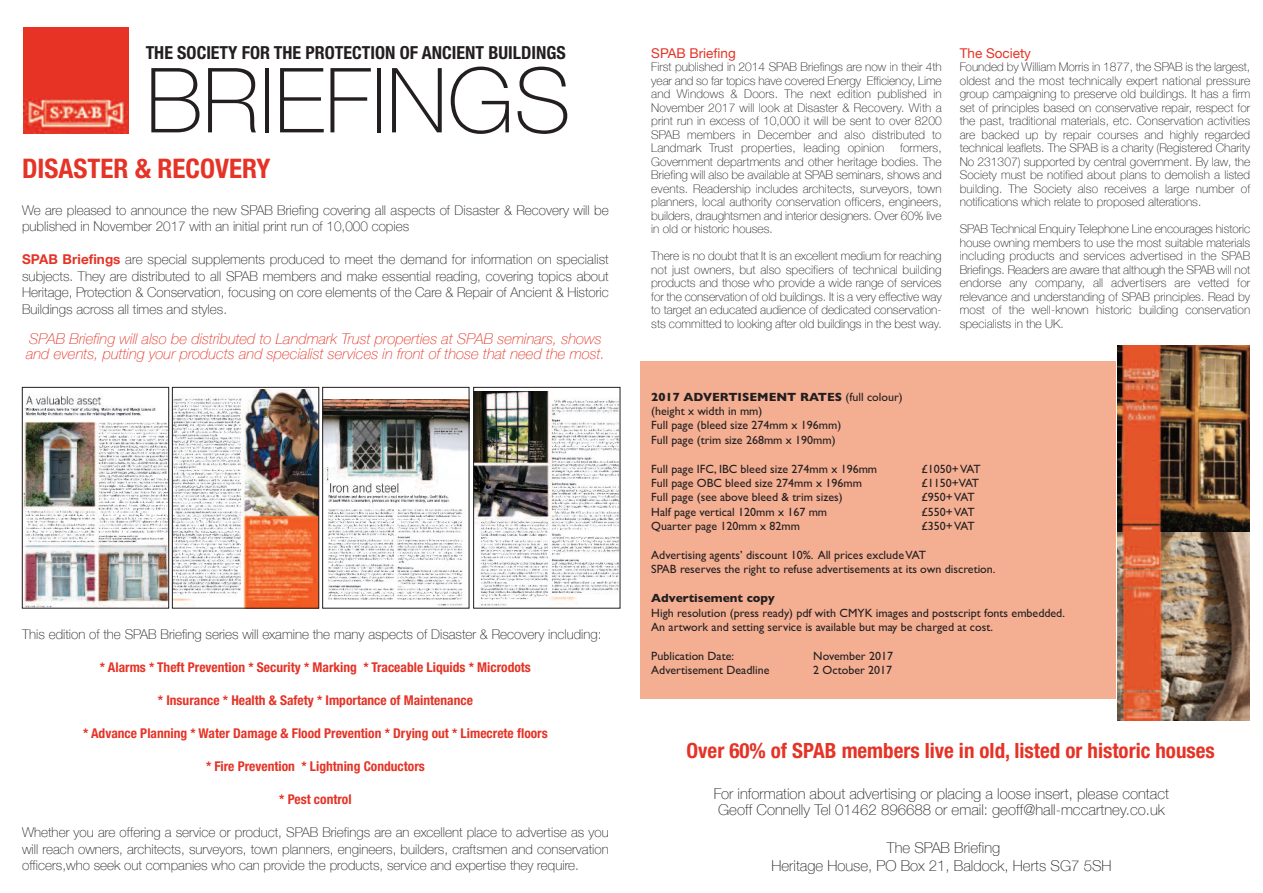
<style>
.page{position:relative;width:1263px;height:893px;background:#fff}
.page>*{position:absolute;margin:0;border:0;box-sizing:border-box;transform-origin:0 0}
.t1{font:100 90px "Helvetica Neue";color:#231f20}
.t2{font:700 condensed 27px "Helvetica Neue";color:#e53326}
.t3{font:700 condensed 21px "Helvetica Neue";color:#e53326}
.t4{font:700 condensed 18px "Helvetica Neue";color:#231f20}
.t5{font:100 15px/16.5px "Helvetica Neue";color:#231f20}
.t6{font:italic 100 15px/15px "Helvetica Neue";color:#e53326}
.t7{font:100 13.5px/16.5px "Helvetica Neue";color:#231f20;text-align:justify}
.t8{font:700 condensed 13.5px "Helvetica Neue";color:#e53326}
.t9{font:13.5px "Helvetica Neue";color:#e53326}
.t10{font:100 12px/13.5px "Helvetica Neue";color:#231f20;text-align:justify}
.t11{font:12px/14.4px "Gill Sans";color:#231f20}
.t12{font:700 12px "Gill Sans";color:#231f20}
.s1{font-weight:700;color:#e53326}
.s2{font-weight:700}
</style>
<div class="page">
<div style="left:640px;top:361px;width:524px;height:338px;background:#f4af93"></div>
<img style="left:1117px;top:346px;width:132px;height:187px">
<img style="left:1117px;top:533px;width:133px;height:188px">
<img style="left:23px;top:28px;width:106px;height:105px">
<img style="left:24px;top:394px;width:143px;height:212px">
<div style="left:22px;top:387px;width:147px;height:221px;border:1px solid #231f20"></div>
<img style="left:174px;top:390px;width:143px;height:216px">
<div style="left:172px;top:387px;width:147px;height:221px;border:1px solid #231f20"></div>
<img style="left:324px;top:400px;width:143px;height:206px">
<div style="left:322px;top:387px;width:147px;height:221px;border:1px solid #231f20"></div>
<img style="left:475px;top:391px;width:143px;height:214px">
<div style="left:473px;top:387px;width:147px;height:221px;border:1px solid #231f20"></div>
<h3 class="t4" style="left:146px;top:46px;width:422px">THE SOCIETY FOR THE PROTECTION OF ANCIENT BUILDINGS</h3>
<h1 class="t1" style="left:146px;top:45px;width:427px">BRIEFINGS</h1>
<h2 class="t2" style="left:22px;top:159px;width:250px">DISASTER &amp; RECOVERY</h2>
<p class="t7" style="left:22px;top:202px;width:588px">We are pleased to announce the new SPAB Briefing covering all aspects of Disaster &amp; Recovery will be published in November 2017 with an initial print run of 10,000 copies</p>
<p class="t7" style="left:22px;top:251px;width:588px"><span class="s1">SPAB Briefings</span> are special supplements produced to meet the demand for information on specialist subjects. They are distributed to all SPAB members and make essential reading, covering topics about Heritage, Protection &amp; Conservation, focusing on core elements of the Care &amp; Repair of Ancient &amp; Historic Buildings across all times and styles.</p>
<p class="t6" style="left:26px;top:331px;width:580px">SPAB Briefing will also be distributed to Landmark Trust properties at SPAB seminars, shows and events, putting your products and specialist services in front of those that need the most.</p>
<p class="t7" style="left:22px;top:626px;width:581px">This edition of the SPAB Briefing series will examine the many aspects of Disaster &amp; Recovery including:</p>
<p class="t8" style="left:100px;top:662px;width:432px">* Alarms * Theft Prevention * Security * Marking * Traceable Liquids * Microdots</p>
<p class="t8" style="left:158px;top:695px;width:317px">* Insurance * Health &amp; Safety * Importance of Maintenance</p>
<p class="t8" style="left:83px;top:728px;width:466px">* Advance Planning * Water Damage &amp; Flood Prevention * Drying out * Limecrete floors</p>
<p class="t8" style="left:206px;top:761px;width:220px">* Fire Prevention * Lightning Conductors</p>
<p class="t8" style="left:279px;top:794px;width:74px">* Pest control</p>
<p class="t7" style="left:22px;top:824px;width:588px">Whether you are offering a service or product, SPAB Briefings are an excellent place to advertise as you will reach owners, architects, surveyors, town planners, engineers, builders, craftsmen and conservation officers,who seek out companies who can provide the products, service and expertise they require.</p>
<p class="t9" style="left:651px;top:45px;width:86px">SPAB Briefing</p>
<p class="t10" style="left:651px;top:60px;width:292px">First published in 2014 SPAB Briefings are now in their 4th year and so far topics have covered Energy Efficiency, Lime and Windows &amp; Doors. The next edition published in November 2017 will look at Disaster &amp; Recovery. With a print run in excess of 10,000 it will be sent to over 8200<br>SPAB members in December and also distributed to Landmark Trust properties, leading opinion</p>
<p class="t10" style="left:651px;top:141px;width:292px;text-indent:249px">formers, Government departments and other heritage bodies. The Briefing will also be available at SPAB seminars, shows and events. Readership includes architects, surveyors, town planners, local authority conservation officers, engineers, builders, draughtsmen and interior designers. Over 60% live in old or historic houses.</p>
<p class="t10" style="left:651px;top:249px;width:292px">There is no doubt that It is an excellent medium for reaching not just owners, but also specifiers of technical building products and those who provide a wide range of services for the conservation of old buildings. It is a very effective way to target an educated audience of dedicated conservation&shy;sts committed to looking after old buildings in the best way.</p>
<p class="t9" style="left:960px;top:45px;width:73px">The Society</p>
<p class="t10" style="left:960px;top:60px;width:292px">Founded by William Morris in 1877, the SPAB is the largest, oldest and the most technically expert national pressure group campaigning to preserve old buildings. It has a firm set of principles based on conservative repair, respect for the past, traditional materials, etc. Conservation activities are backed up by repair courses and highly regarded technical leaflets. The SPAB is a charity (Registered Charity No 231307) supported by central government. By law, the Society must be notified about plans to demolish a listed building. The Society also receives a large number of notifications which relate to proposed alterations.</p>
<p class="t10" style="left:960px;top:222px;width:292px">SPAB Technical Enquiry Telephone Line encourages historic house owning members to use the most suitable materials including products and services advertised in the SPAB Briefings. Readers are aware that although the SPAB will not endorse any company, all advertisers are vetted for relevance and understanding of SPAB principles. Read by most of the well-known historic building conservation specialists in the UK.</p>
<p class="t11" style="left:651px;top:389px;width:253px"><span class="s2">2017 ADVERTISEMENT RATES</span> (full colour) (height x width in mm)<br>Full page (bleed size 274mm x 196mm)<br>Full page (trim size 268mm x 190mm)</p>
<p class="t11" style="left:651px;top:461px;width:227px">Full page IFC, IBC bleed size 274mm x 196mm</p>
<p class="t11" style="left:921px;top:461px;width:61px">£1050+VAT</p>
<p class="t11" style="left:651px;top:476px;width:212px">Full page OBC bleed size 274mm x 196mm</p>
<p class="t11" style="left:921px;top:476px;width:59px">£1150+VAT</p>
<p class="t11" style="left:651px;top:490px;width:193px">Full page (see above bleed &amp; trim sizes)</p>
<p class="t11" style="left:921px;top:490px;width:55px">£950+VAT</p>
<p class="t11" style="left:651px;top:504px;width:177px">Half page vertical 120mm x 167 mm</p>
<p class="t11" style="left:921px;top:504px;width:55px">£550+VAT</p>
<p class="t11" style="left:651px;top:519px;width:150px">Quarter page 120mm x 82mm</p>
<p class="t11" style="left:921px;top:519px;width:55px">£350+VAT</p>
<p class="t11" style="left:651px;top:548px;width:346px">Advertising agents’ discount 10%. All prices excludeVAT<br>SPAB reserves the right to refuse advertisements at its own discretion.</p>
<p class="t12" style="left:651px;top:591px;width:125px">Advertisement copy</p>
<p class="t11" style="left:651px;top:605px;width:415px">High resolution (press ready) pdf with CMYK images and postscript fonts embedded.<br>An artwork and setting service is available but may be charged at cost.</p>
<p class="t11" style="left:651px;top:648px;width:84px">Publication Date:</p>
<p class="t11" style="left:813px;top:648px;width:81px">November 2017</p>
<p class="t11" style="left:651px;top:663px;width:120px">Advertisement Deadline</p>
<p class="t11" style="left:813px;top:663px;width:80px">2 October 2017</p>
<h3 class="t3" style="left:687px;top:743px;width:530px">Over 60% of SPAB members live in old, listed or historic houses</h3>
<p class="t5" style="left:714px;top:785px;width:457px">For information about advertising or placing a loose insert, please contact<br>Geoff Connelly Tel 01462 896688 or email: geoff@hall-mccartney.co.uk</p>
<p class="t5" style="left:771px;top:838px;width:341px;line-height:18px;text-align:center">The SPAB Briefing<br>Heritage House, PO Box 21, Baldock, Herts SG7 5SH</p>
</div>
